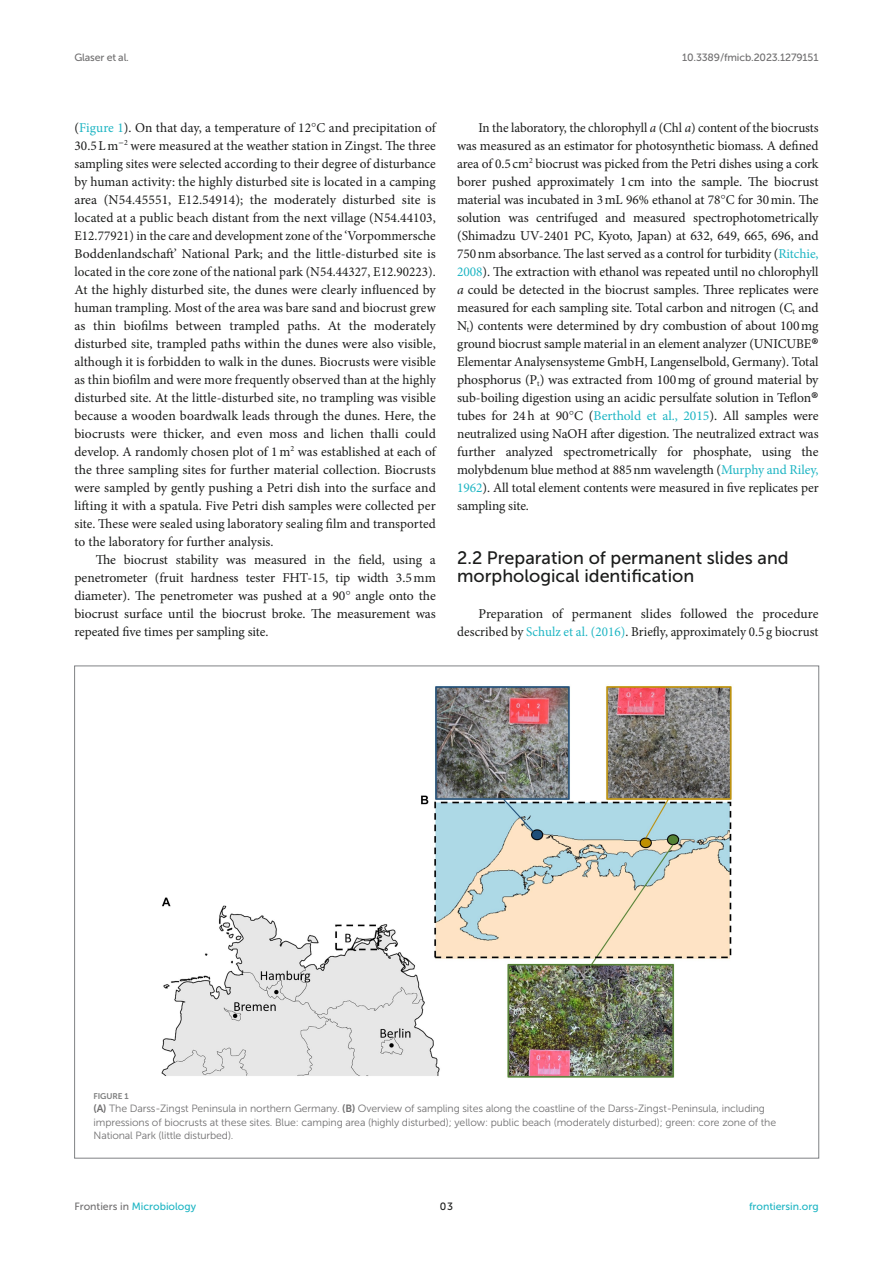
<style>
.page{position:relative;width:893px;height:1263px;background:#fff}
.page>*{position:absolute;margin:0;border:0;box-sizing:border-box;transform-origin:0 0}
.HEAD_2{font:18px/18px "Museo Sans 500";color:#1b1c1b}
.TEXT_FLUSH{font:13.5px/18px "Minion Pro";letter-spacing:.005em;color:#1b1c1b;text-align:justify}
.TEXT{font:13.5px/18px "Minion Pro";letter-spacing:-.01em;color:#1b1c1b;text-align:justify}
.FIG_LEG{font:10.5px/13.5px "Museo Sans 300";letter-spacing:-.01em;color:#706f70}
.t1{font:10.5px "Museo Sans 500";color:#1db5c3}
.t2{font:10.5px "Museo Sans 500";letter-spacing:-.015em;color:#706f70}
.t3{font:10.5px "Museo Sans 500";color:#1b1c1b}
.FIG_HD{font:8.25px "Museo Sans 700";letter-spacing:-.01em;color:#7e7f7f}
.s1{color:#1db5c3}
.s2{font-family:"STIX"}
.s3{font-style:italic}
.s4{font-size:22.5px;color:#000}
.s5{font-family:"Museo Sans 700"}
.s6{color:#706f70}
</style>
<div class="page">
<img style="left:161px;top:686px;width:571px;height:392px">
<p class="t2" style="left:74px;top:51px;width:56px">Glaser et al.</p>
<p class="t2" style="left:682px;top:51px;width:138px">10.3389/fmicb.2023.1279151</p>
<p class="TEXT_FLUSH" style="left:74px;top:119px;width:363px">(<span class="s1">Figure 1</span>). On that day, a temperature of 12<span class="s2">°</span>C and precipitation of 30.5 Lm<sup>−</sup><sup>2</sup> were measured at the weather station in Zingst. The three sampling sites were selected according to their degree of disturbance by human activity: the highly disturbed site is located in a camping area (N54.45551, E12.54914); the moderately disturbed site is located at a public beach distant from the next village (N54.44103, E12.77921) in the care and development zone of the ‘Vorpommersche Boddenlandschaft’ National Park; and the little-disturbed site is located in the core zone of the national park (N54.44327, E12.90223).<br>At the highly disturbed site, the dunes were clearly influenced by human trampling. Most of the area was bare sand and biocrust grew as thin biofilms between trampled paths. At the moderately disturbed site, trampled paths within the dunes were also visible, although it is forbidden to walk in the dunes. Biocrusts were visible as thin biofilm and were more frequently observed than at the highly disturbed site. At the little-disturbed site, no trampling was visible because a wooden boardwalk leads through the dunes. Here, the biocrusts were thicker, and even moss and lichen thalli could develop. A randomly chosen plot of 1m<sup>2</sup> was established at each of the three sampling sites for further material collection. Biocrusts were sampled by gently pushing a Petri dish into the surface and lifting it with a spatula. Five Petri dish samples were collected per site. These were sealed using laboratory sealing film and transported to the laboratory for further analysis.</p>
<p class="TEXT" style="left:74px;top:551px;width:363px;text-indent:21px">The biocrust stability was measured in the field, using a penetrometer (fruit hardness tester FHT-15, tip width 3.5mm diameter). The penetrometer was pushed at a 90<span class="s2">°</span> angle onto the biocrust surface until the biocrust broke. The measurement was repeated five times per sampling site.</p>
<p class="TEXT" style="left:457px;top:119px;width:363px;text-indent:21px">In the laboratory, the chlorophyll <span class="s3">a</span> (Chl <span class="s3">a</span>) content of the biocrusts was measured as an estimator for photosynthetic biomass. A defined area of 0.5cm<sup>2</sup> biocrust was picked from the Petri dishes using a cork borer pushed approximately 1cm into the sample. The biocrust material was incubated in 3mL 96% ethanol at 78<span class="s2">°</span>C for 30min. The solution was centrifuged and measured spectrophotometrically (Shimadzu UV-2401 PC, Kyoto, Japan) at 632, 649, 665, 696, and 750nm absorbance. The last served as a control for turbidity (<span class="s1">Ritchie, 2008</span>). The extraction with ethanol was repeated until no chlorophyll <span class="s3">a</span> could be detected in the biocrust samples. Three replicates were measured for each sampling site. Total carbon and nitrogen (C<sub>t</sub> and N<sub>t</sub>) contents were determined by dry combustion of about 100mg ground biocrust sample material in an element analyzer (UNICUBE<span class="s4">® </span>Elementar Analysensysteme GmbH, Langenselbold, Germany). Total phosphorus (P<sub>t</sub>) was extracted from 100mg of ground material by sub-boiling digestion using an acidic persulfate solution in Teflon<span class="s4">® </span>tubes for 24h at 90<span class="s2">°</span>C (<span class="s1">Berthold et al., 2015</span>). All samples were neutralized using NaOH after digestion. The neutralized extract was further analyzed spectrometrically for phosphate, using the molybdenum blue method at 885nm wavelength (<span class="s1">Murphy and Riley, 1962</span>). All total element contents were measured in five replicates per sampling site.</p>
<p class="HEAD_2" style="left:457px;top:549px;width:333px">2.2 Preparation of permanent slides and morphological identification</p>
<p class="TEXT_FLUSH" style="left:457px;top:605px;width:363px;text-align:right">Preparation of permanent slides followed the procedure described by <span class="s1">Schulz et al. (2016)</span>. Briefly, approximately 0.5 g biocrust</p>
<p class="FIG_HD" style="left:94px;top:1091px;width:37px">FIGURE 1</p>
<p class="FIG_LEG" style="left:94px;top:1102px;width:684px"><span class="s5">(A)</span> The Darss-Zingst Peninsula in northern Germany. <span class="s5">(B)</span> Overview of sampling sites along the coastline of the Darss-Zingst-Peninsula, including impressions of biocrusts at these sites. Blue: camping area (highly disturbed); yellow: public beach (moderately disturbed); green: core zone of the<br>National Park (little disturbed).</p>
<p class="t1" style="left:74px;top:1200px;width:123px"><span class="s6">Frontiers in</span> Microbiology</p>
<p class="t3" style="left:440px;top:1200px;width:15px">03</p>
<p class="t1" style="left:749px;top:1200px;width:71px">frontiersin.org</p>
</div>
